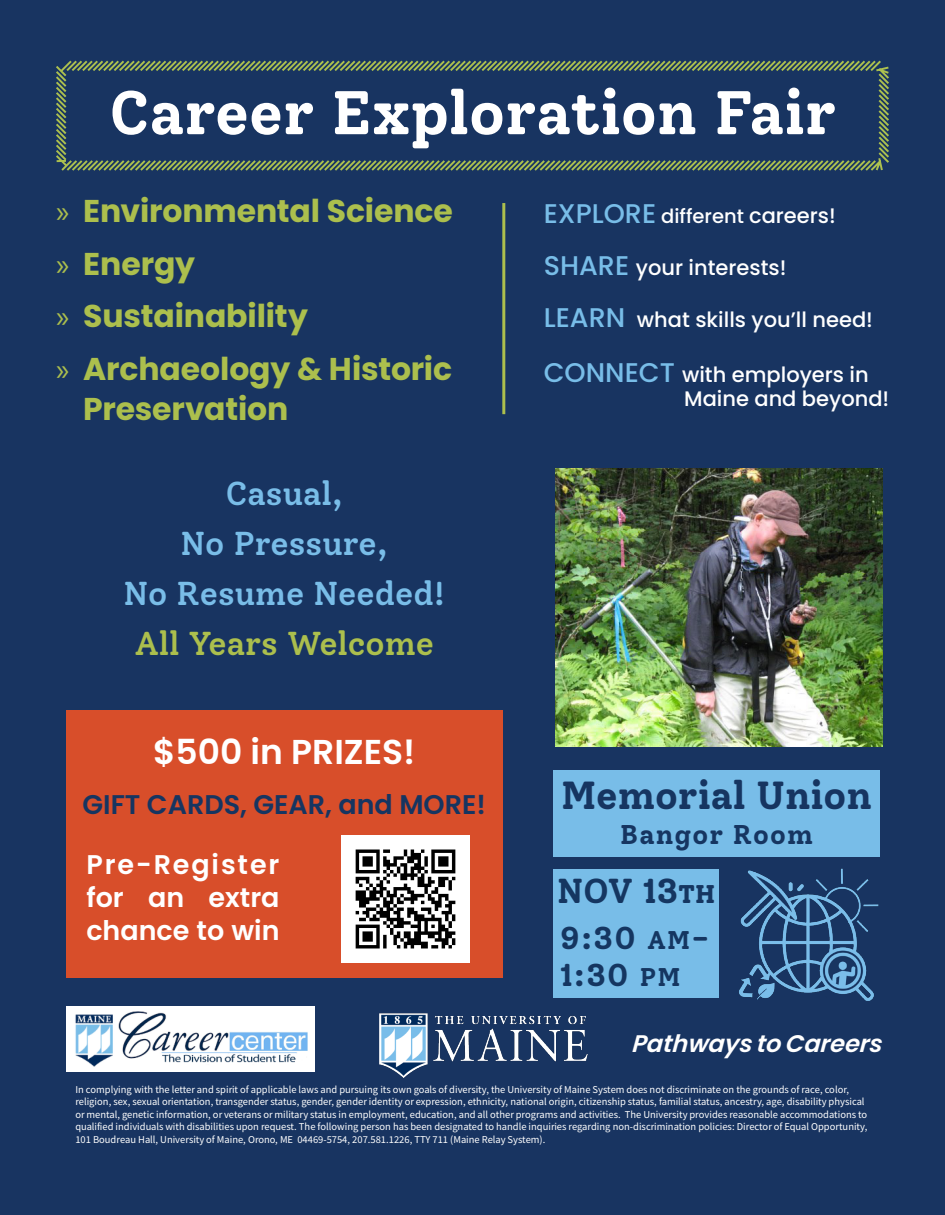
<style>
.page{position:relative;width:945px;height:1215px;background:#183461}
.page>*{position:absolute;margin:0;border:0;box-sizing:border-box;transform-origin:0 0}
.t1{font:700 61.5px "Solway";color:#fff}
.t2{font:700 39px "Solway";color:#163561}
.t3{font:600 34.5px "Poppins";color:#fff}
.t4{font:700 34.5px "Solway";color:#153661}
.t5{font:500 33px "Solway";color:#79bde8}
.t6{font:500 33px "Solway";color:#acbf4d}
.t7{font:700 31.5px/40.5px "Poppins";letter-spacing:-.005em;color:#acbf4d}
.t8{font:700 31.5px "Solway";color:#153661}
.t9{font:600 27px/33px "Poppins";color:#fff;text-align:justify}
.t10{font:600 27px "Poppins";color:#163561}
.t11{font:700 27px "Solway";letter-spacing:.04em;color:#163561}
.t12{font:italic 600 24px "Poppins";color:#fff}
.t13{font:500 21px "Poppins";color:#fff}
.t14{font:500 19.5px "Poppins";color:#fff}
.t15{font:10.5px/12.6px "Source Sans Variable";color:#fff}
.s1{font-family:"Myriad Pro";font-weight:400}
.s2{font-size:27px;color:#78bde8}
.s3{font-size:21px}
.s4{font-weight:800;font-size:25.5px}
.s5{font-size:25.5px}
</style>
<div class="page">
<div style="left:66px;top:710px;width:436px;height:267px;background:#d84e2a"></div>
<img style="left:379px;top:1013px;width:209px;height:65px">
<hr style="left:502px;top:203px;width:3px;height:211px;background:#acbf4d">
<div style="left:553px;top:869px;width:166px;height:129px;background:#78bde8"></div>
<div style="left:553px;top:770px;width:327px;height:86px;background:#78bde8"></div>
<img style="left:739px;top:868px;width:140px;height:132px">
<img style="left:556px;top:468px;width:326px;height:279px">
<img style="left:67px;top:1007px;width:247px;height:64px">
<svg style="left:56px;top:60px;width:833px;height:111px"></svg>
<img style="left:342px;top:835px;width:127px;height:128px">
<p class="t1" style="left:109px;top:75px;width:729px">Career Exploration Fair</p>
<p class="t7" style="left:56px;top:191px;width:398px"><span class="s1">»</span> Environmental Science</p>
<p class="t7" style="left:56px;top:244px;width:141px"><span class="s1">»</span> Energy</p>
<p class="t7" style="left:56px;top:296px;width:253px"><span class="s1">»</span> Sustainability</p>
<p class="t7" style="left:83px;top:348px;width:370px;text-indent:-27px"><span class="s1">»</span> Archaeology &amp; Historic<br>Preservation</p>
<p class="t5" style="left:225px;top:473px;width:119px">Casual,</p>
<p class="t5" style="left:181px;top:523px;width:209px">No Pressure,</p>
<p class="t5" style="left:123px;top:573px;width:323px">No Resume Needed!</p>
<p class="t6" style="left:134px;top:623px;width:301px">All Years Welcome</p>
<p class="t3" style="left:153px;top:732px;width:264px">$500 in PRIZES!</p>
<p class="t10" style="left:82px;top:789px;width:405px">GIFT CARDS, GEAR, and MORE!</p>
<p class="t9" style="left:86px;top:848px;width:195px">Pre-Register for an extra chance to win</p>
<p class="t14" style="left:544px;top:205px;width:294px"><span class="s2">EXPLORE</span> different <span class="s3">careers!</span></p>
<p class="t13" style="left:544px;top:256px;width:244px"><span class="s2">SHARE</span> your interests!</p>
<p class="t13" style="left:544px;top:307px;width:331px"><span class="s2">LEARN</span> what skills you’ll need!</p>
<p class="t13" style="left:544px;top:362px;width:327px"><span class="s2">CONNECT</span> with employers in</p>
<p class="t13" style="left:684px;top:386px;width:207px">Maine and beyond!</p>
<p class="t2" style="left:561px;top:771px;width:312px">Memorial Union</p>
<p class="t11" style="left:620px;top:818px;width:194px">Bangor Room</p>
<p class="t4" style="left:557px;top:870px;width:160px">NOV 13<span class="s4">TH</span></p>
<p class="t8" style="left:560px;top:918px;width:151px">9:30 <span class="s5">AM</span>-</p>
<p class="t8" style="left:560px;top:956px;width:122px">1:30 <span class="s5">PM</span></p>
<p class="t12" style="left:632px;top:1029px;width:255px">Pathways to Careers</p>
<p class="t15" style="left:75px;top:1083px;width:793px">In complying with the letter and spirit of applicable laws and pursuing its own goals of diversity, the University of Maine System does not discriminate on the grounds of race, color, religion, sex, sexual orientation, transgender status, gender, gender identity or expression, ethnicity, national origin, citizenship status, familial status, ancestry, age, disability physical or mental, genetic information, or veterans or military status in employment, education, and all other programs and activities. The University provides reasonable accommodations to qualified individuals with disabilities upon request. The following person has been designated to handle inquiries regarding non-discrimination policies: Director of Equal Opportunity, 101 Boudreau Hall, University of Maine, Orono, ME 04469-5754, 207.581.1226, TTY 711 (Maine Relay System).</p>
</div>
